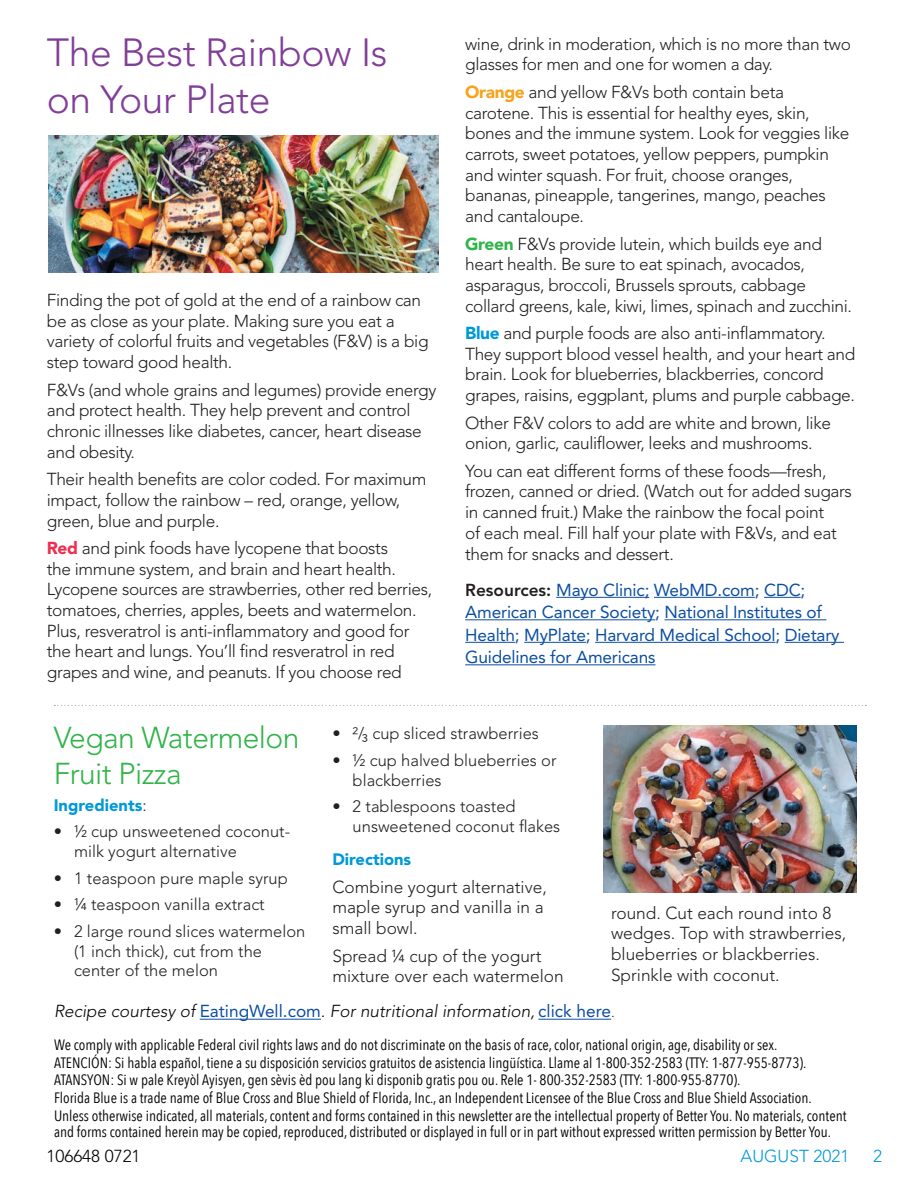
<style>
.page{position:relative;width:918px;height:1188px;background:#fff}
.page>*{position:absolute;margin:0;border:0;box-sizing:border-box;transform-origin:0 0}
.t1{font:300 39px/46.8px "Avenir LT Std";letter-spacing:-.01em;color:#813e97}
.t2{font:300 30px/36px "Avenir LT Std";letter-spacing:-.02em;color:#31b44a}
.t3{font:300 17.25px/20.7px "Avenir LT Std";letter-spacing:-.02em;color:#231f20}
.t4{font:300 17.25px/20.7px "Avenir LT Std";color:#231f20}
.t5{font:17.25px/22.5px "Avenir LT Std";letter-spacing:-.01em;color:#0c4ea2}
.t6{font:italic 300 17.25px "Avenir LT Std";color:#040503}
.t7{font:300 17.25px "Avenir LT Std";color:#0099d8}
.t8{font:300 17.25px "Avenir LT Std";color:#000}
.t9{font:300 16.5px/19.8px "Avenir LT Std";color:#231f20}
.t10{font:900 16.5px "Avenir LT Std";color:#0099d8}
.t11{font:15px/17.9px "Avenir Next Condensed";color:#000}
.s1{font-weight:900;color:#ee2d50}
.s2{font-weight:900;color:#f9a31b}
.s3{font-weight:900;color:#31b44a}
.s4{font-weight:900;color:#0099d8}
.s5{font-weight:800;color:#231f20}
.s6{font-weight:300;color:#231f20}
.s7{font-size:18px}
.s8{font-weight:400;font-style:normal;color:#0c4ea2}
.s9{font-size:13.5px}
</style>
<div class="page">
<hr style="left:556px;top:597px;width:93px;height:1px;background:#0c4ea2">
<hr style="left:654px;top:597px;width:101px;height:1px;background:#0c4ea2">
<hr style="left:764px;top:597px;width:37px;height:1px;background:#0c4ea2">
<hr style="left:465px;top:619px;width:190px;height:1px;background:#0c4ea2">
<hr style="left:664px;top:619px;width:162px;height:1px;background:#0c4ea2">
<hr style="left:465px;top:642px;width:50px;height:1px;background:#0c4ea2">
<hr style="left:524px;top:642px;width:62px;height:1px;background:#0c4ea2">
<hr style="left:595px;top:642px;width:180px;height:1px;background:#0c4ea2">
<hr style="left:785px;top:642px;width:59px;height:1px;background:#0c4ea2">
<hr style="left:465px;top:664px;width:191px;height:1px;background:#0c4ea2">
<svg style="left:54px;top:705px;width:812px;height:1px"></svg>
<hr style="left:200px;top:1019px;width:121px;height:1px;background:#0c4ea2">
<hr style="left:538px;top:1019px;width:73px;height:1px;background:#0c4ea2">
<img style="left:604px;top:726px;width:253px;height:166px">
<img style="left:48px;top:136px;width:390px;height:136px">
<h1 class="t1" style="left:47px;top:30px;width:342px">The Best Rainbow Is on Your Plate</h1>
<p class="t3" style="left:47px;top:290px;width:383px">Finding the pot of gold at the end of a rainbow can be as close as your plate. Making sure you eat a variety of colorful fruits and vegetables (F&amp;V) is a big step toward good health.</p>
<p class="t3" style="left:47px;top:379px;width:391px">F&amp;Vs (and whole grains and legumes) provide energy and protect health. They help prevent and control chronic illnesses like diabetes, cancer, heart disease and obesity.</p>
<p class="t3" style="left:47px;top:469px;width:381px">Their health benefits are color coded. For maximum impact, follow the rainbow – red, orange, yellow, green, blue and purple.</p>
<p class="t3" style="left:47px;top:538px;width:387px"><span class="s1">Red</span> and pink foods have lycopene that boosts<br>the immune system, and brain and heart health.<br>Lycopene sources are strawberries, other red berries, tomatoes, cherries, apples, beets and watermelon.<br>Plus, resveratrol is anti-inflammatory and good for the heart and lungs. You’ll find resveratrol in red grapes and wine, and peanuts. If you choose red</p>
<p class="t3" style="left:465px;top:34px;width:387px">wine, drink in moderation, which is no more than two glasses for men and one for women a day.</p>
<p class="t3" style="left:465px;top:82px;width:386px"><span class="s2">Orange</span> and yellow F&amp;Vs both contain beta carotene. This is essential for healthy eyes, skin, bones and the immune system. Look for veggies like carrots, sweet potatoes, yellow peppers, pumpkin and winter squash. For fruit, choose oranges, bananas, pineapple, tangerines, mango, peaches and cantaloupe.</p>
<p class="t3" style="left:465px;top:233px;width:388px"><span class="s3">Green</span> F&amp;Vs provide lutein, which builds eye and heart health. Be sure to eat spinach, avocados, asparagus, broccoli, Brussels sprouts, cabbage collard greens, kale, kiwi, limes, spinach and zucchini.</p>
<p class="t3" style="left:465px;top:323px;width:392px"><span class="s4">Blue</span> and purple foods are also anti-inflammatory.<br>They support blood vessel health, and your heart and brain. Look for blueberries, blackberries, concord grapes, raisins, eggplant, plums and purple cabbage.</p>
<p class="t3" style="left:465px;top:412px;width:367px">Other F&amp;V colors to add are white and brown, like onion, garlic, cauliflower, leeks and mushrooms.</p>
<p class="t3" style="left:465px;top:461px;width:388px">You can eat different forms of these foods—fresh, frozen, canned or dried. (Watch out for added sugars in canned fruit.) Make the rainbow the focal point<br>of each meal. Fill half your plate with F&amp;Vs, and eat them for snacks and dessert.</p>
<p class="t5" style="left:465px;top:578px;width:376px"><span class="s5">Resources:</span> Mayo Clinic; WebMD.com; CDC; American Cancer Society; National Institutes of Health; MyPlate; Harvard Medical School; Dietary Guidelines for Americans</p>
<h2 class="t2" style="left:54px;top:720px;width:247px">Vegan Watermelon<br>Fruit Pizza</h2>
<p class="t10" style="left:54px;top:795px;width:94px">Ingredients<span class="s6">:</span></p>
<p class="t9" style="left:74px;top:822px;width:218px;text-indent:-20px">• ½ cup unsweetened coconut&shy;milk yogurt alternative</p>
<p class="t9" style="left:54px;top:868px;width:235px">• 1 teaspoon pure maple syrup</p>
<p class="t9" style="left:54px;top:895px;width:212px">• ¼ teaspoon vanilla extract</p>
<p class="t9" style="left:74px;top:921px;width:233px;text-indent:-20px">• 2 large round slices watermelon (1 inch thick), cut from the center of the melon</p>
<p class="t9" style="left:332px;top:724px;width:208px">• ²/<span class="s7">³</span> cup sliced strawberries</p>
<p class="t9" style="left:353px;top:750px;width:205px;text-indent:-20px">• ½ cup halved blueberries or blackberries</p>
<p class="t9" style="left:353px;top:797px;width:209px;text-indent:-20px">• 2 tablespoons toasted unsweetened coconut flakes</p>
<p class="t10" style="left:332px;top:849px;width:80px">Directions</p>
<p class="t4" style="left:332px;top:876px;width:216px">Combine yogurt alternative, maple syrup and vanilla in a small bowl.</p>
<p class="t4" style="left:332px;top:945px;width:233px">Spread ¼ cup of the yogurt mixture over each watermelon</p>
<p class="t4" style="left:611px;top:902px;width:237px">round. Cut each round into 8 wedges. Top with strawberries, blueberries or blackberries.<br>Sprinkle with coconut.</p>
<p class="t6" style="left:54px;top:1001px;width:562px">Recipe courtesy of <span class="s8">EatingWell.com</span>. For nutritional information, <span class="s8">click here</span><span class="s9">.</span></p>
<p class="t11" style="left:54px;top:1035px;width:794px">We comply with applicable Federal civil rights laws and do not discriminate on the basis of race, color, national origin, age, disability or sex.<br>ATENCIÓN: Si habla español, tiene a su disposición servicios gratuitos de asistencia lingüística. Llame al 1-800-352-2583 (TTY: 1-877-955-8773).<br>ATANSYON: Si w pale Kreyòl Ayisyen, gen sèvis èd pou lang ki disponib gratis pou ou. Rele 1- 800-352-2583 (TTY: 1-800-955-8770).<br>Florida Blue is a trade name of Blue Cross and Blue Shield of Florida, Inc., an Independent Licensee of the Blue Cross and Blue Shield Association.<br>Unless otherwise indicated, all materials, content and forms contained in this newsletter are the intellectual property of Better You. No materials, content</p>
<p class="t11" style="left:54px;top:1122px;width:779px">and forms contained herein may be copied, reproduced, distributed or displayed in full or in part without expressed written permission by Better You.</p>
<p class="t8" style="left:46px;top:1146px;width:96px">106648 0721</p>
<p class="t7" style="left:741px;top:1146px;width:110px">AUGUST 2021</p>
<p class="t7" style="left:873px;top:1146px;width:10px">2</p>
</div>
